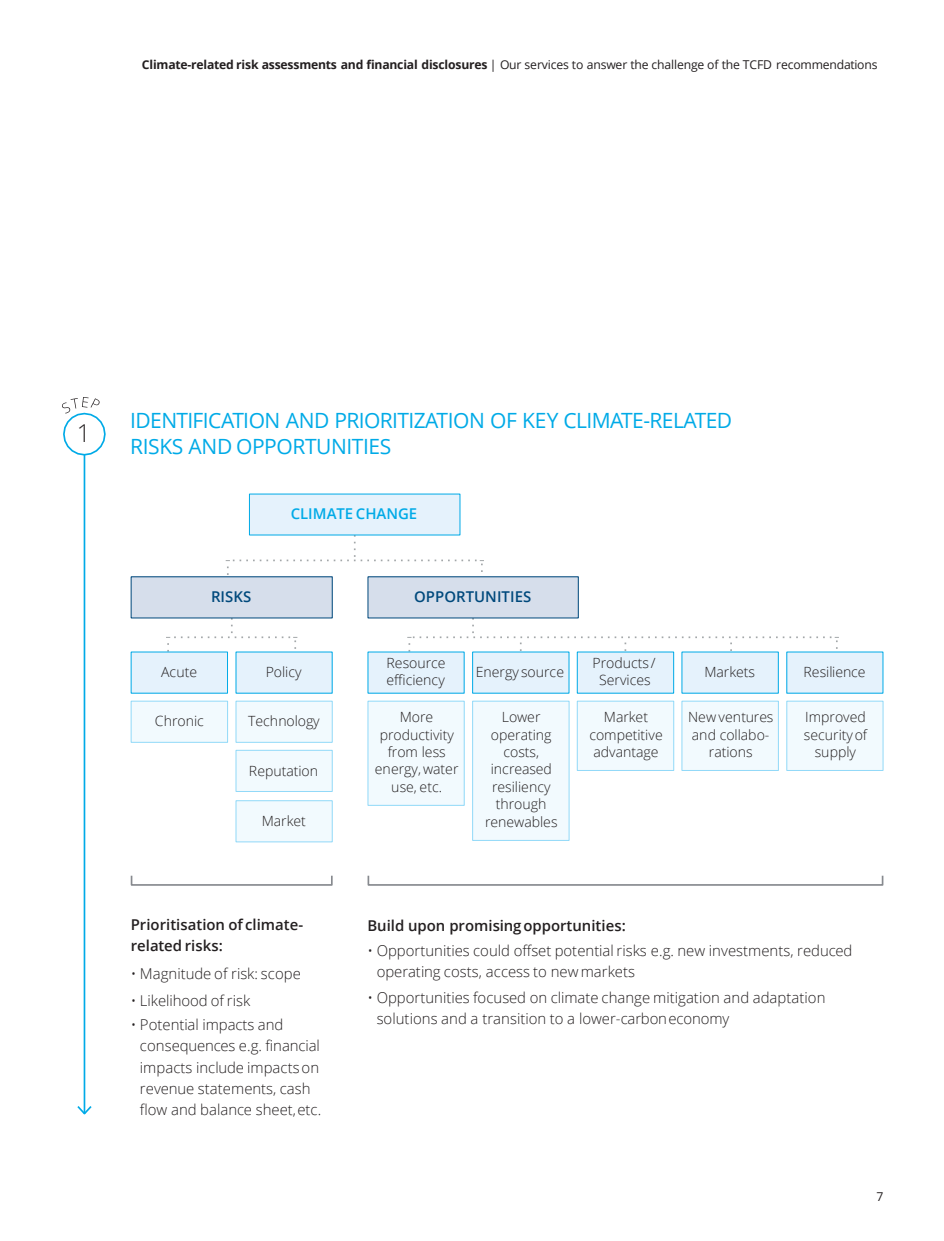
<style>
.page{position:relative;width:944px;height:1241px;background:#fff}
.page>*{position:absolute;margin:0;border:0;box-sizing:border-box;transform-origin:0 0}
.t1{font:300 24.5px "Open Sans";color:#231f20}
.t2{font:21px/25.2px "Open Sans";letter-spacing:-.025em;color:#00aae7}
.t3{font:300 14.88px/21px "Open Sans";color:#231f20}
.t4{font:600 14.88px/21.2px "Open Sans";color:#231f20}
.t5{font:600 14.88px "Open Sans";letter-spacing:.005em;color:#00497c}
.t6{font:600 14.88px "Open Sans";color:#00aae7}
.t7{font:300 14px/17.5px "Open Sans";color:#231f20;text-align:center}
.t8{font:12.25px "Open Sans";letter-spacing:-.01em;color:#231f20}
.s1{font-weight:700}
</style>
<div class="page">
<div style="left:367px;top:875px;width:516px;height:11px;border:2px solid #878a8f"></div>
<div style="left:131px;top:875px;width:201px;height:11px;border:2px solid #878a8f"></div>
<hr style="left:84px;top:449px;width:1px;height:664px;background:#00aae7">
<svg style="left:77px;top:1104px;width:15px;height:11px"></svg>
<svg style="left:62px;top:397px;width:44px;height:60px"></svg>
<svg style="left:226px;top:535px;width:258px;height:42px"></svg>
<svg style="left:166px;top:618px;width:131px;height:33px"></svg>
<div style="left:249px;top:494px;width:211px;height:41px;background:#e5f2fc"></div>
<div style="left:131px;top:652px;width:96px;height:41px;background:#e5f2fc"></div>
<div style="left:131px;top:701px;width:97px;height:42px;background:#f2fafe;border:1px solid #91d9f8"></div>
<div style="left:236px;top:652px;width:96px;height:41px;background:#e5f2fc"></div>
<div style="left:235px;top:701px;width:97px;height:42px;background:#f2fafe;border:1px solid #91d9f8"></div>
<div style="left:235px;top:750px;width:97px;height:42px;background:#f2fafe;border:1px solid #91d9f8"></div>
<div style="left:235px;top:800px;width:97px;height:42px;background:#f2fafe;border:1px solid #91d9f8"></div>
<div style="left:368px;top:701px;width:96px;height:104px;background:#f2fafe"></div>
<div style="left:367px;top:701px;width:97px;height:105px;border:1px solid #91d9f8"></div>
<div style="left:472px;top:701px;width:97px;height:140px;background:#f2fafe;border:1px solid #91d9f8"></div>
<div style="left:576px;top:701px;width:98px;height:70px;background:#f2fafe;border:1px solid #91d9f8"></div>
<div style="left:681px;top:701px;width:97px;height:70px;background:#f2fafe;border:1px solid #91d9f8"></div>
<svg style="left:407px;top:618px;width:431px;height:34px"></svg>
<div style="left:368px;top:652px;width:96px;height:41px;background:#e5f2fc"></div>
<div style="left:472px;top:652px;width:97px;height:41px;background:#e5f2fc"></div>
<div style="left:577px;top:652px;width:96px;height:41px;background:#e5f2fc"></div>
<div style="left:576px;top:651px;width:98px;height:42px;border:1px solid #00aae7"></div>
<div style="left:681px;top:652px;width:97px;height:41px;background:#e5f2fc"></div>
<div style="left:786px;top:652px;width:96px;height:41px;background:#e5f2fc"></div>
<div style="left:786px;top:701px;width:97px;height:70px;background:#f2fafe;border:1px solid #91d9f8"></div>
<div style="left:131px;top:577px;width:201px;height:41px;background:#d6deeb"></div>
<div style="left:368px;top:577px;width:210px;height:41px;background:#d6deeb"></div>
<p class="t8" style="left:142px;top:56px;width:737px"><span class="s1">Climate-related risk assessments and financial disclosures</span> | Our services to answer the challenge of the TCFD recommendations</p>
<p class="t1" style="left:77px;top:416px;width:16px">1</p>
<p class="t2" style="left:130px;top:408px;width:603px">IDENTIFICATION AND PRIORITIZATION OF KEY CLIMATE-RELATED<br>RISKS AND OPPORTUNITIES</p>
<p class="t6" style="left:291px;top:504px;width:128px">CLIMATE CHANGE</p>
<p class="t5" style="left:211px;top:587px;width:42px">RISKS</p>
<p class="t5" style="left:414px;top:587px;width:118px">OPPORTUNITIES</p>
<p class="t7" style="left:161px;top:663px;width:37px">Acute</p>
<p class="t7" style="left:155px;top:712px;width:50px">Chronic</p>
<p class="t7" style="left:265px;top:663px;width:37px">Policy</p>
<p class="t7" style="left:248px;top:712px;width:73px">Technology</p>
<p class="t7" style="left:249px;top:761px;width:71px">Reputation</p>
<p class="t7" style="left:262px;top:811px;width:46px">Market</p>
<p class="t7" style="left:386px;top:653px;width:61px;text-align:left">Resource efficiency</p>
<p class="t7" style="left:475px;top:663px;width:90px">Energy source</p>
<p class="t7" style="left:592px;top:653px;width:64px">Products/<br>Services</p>
<p class="t7" style="left:704px;top:663px;width:52px">Markets</p>
<p class="t7" style="left:803px;top:663px;width:63px">Resilience</p>
<p class="t7" style="left:803px;top:707px;width:65px">Improved securityof supply</p>
<p class="t7" style="left:375px;top:707px;width:85px">More productivity from less energy,water use, etc.</p>
<p class="t7" style="left:485px;top:707px;width:74px">Lower operating costs, increased resiliency through renewables</p>
<p class="t7" style="left:589px;top:707px;width:75px">Market competitive advantage</p>
<p class="t7" style="left:688px;top:707px;width:87px">New ventures and collabo&shy;rations</p>
<p class="t4" style="left:131px;top:913px;width:174px">Prioritisation of climate&shy;related risks:</p>
<p class="t3" style="left:131px;top:962px;width:172px">• Magnitude of risk: scope</p>
<p class="t3" style="left:131px;top:989px;width:121px">• Likelihood of risk</p>
<p class="t3" style="left:140px;top:1014px;width:183px;text-indent:-9px">• Potential impacts and consequences e.g. financial impacts include impactson revenue statements, cash flow and balance sheet,etc.</p>
<p class="t4" style="left:367px;top:915px;width:260px">Build upon promisingopportunities:</p>
<p class="t3" style="left:376px;top:939px;width:477px;text-indent:-9px">• Opportunities could offset potential risks e.g. new investments, reduced operating costs, access to new markets</p>
<p class="t3" style="left:376px;top:987px;width:450px;text-indent:-9px">• Opportunities focused on climate change mitigation and adaptation solutions and a transition to a lower-carboneconomy</p>
<p class="t8" style="left:876px;top:1188px;width:8px">7</p>
</div>
